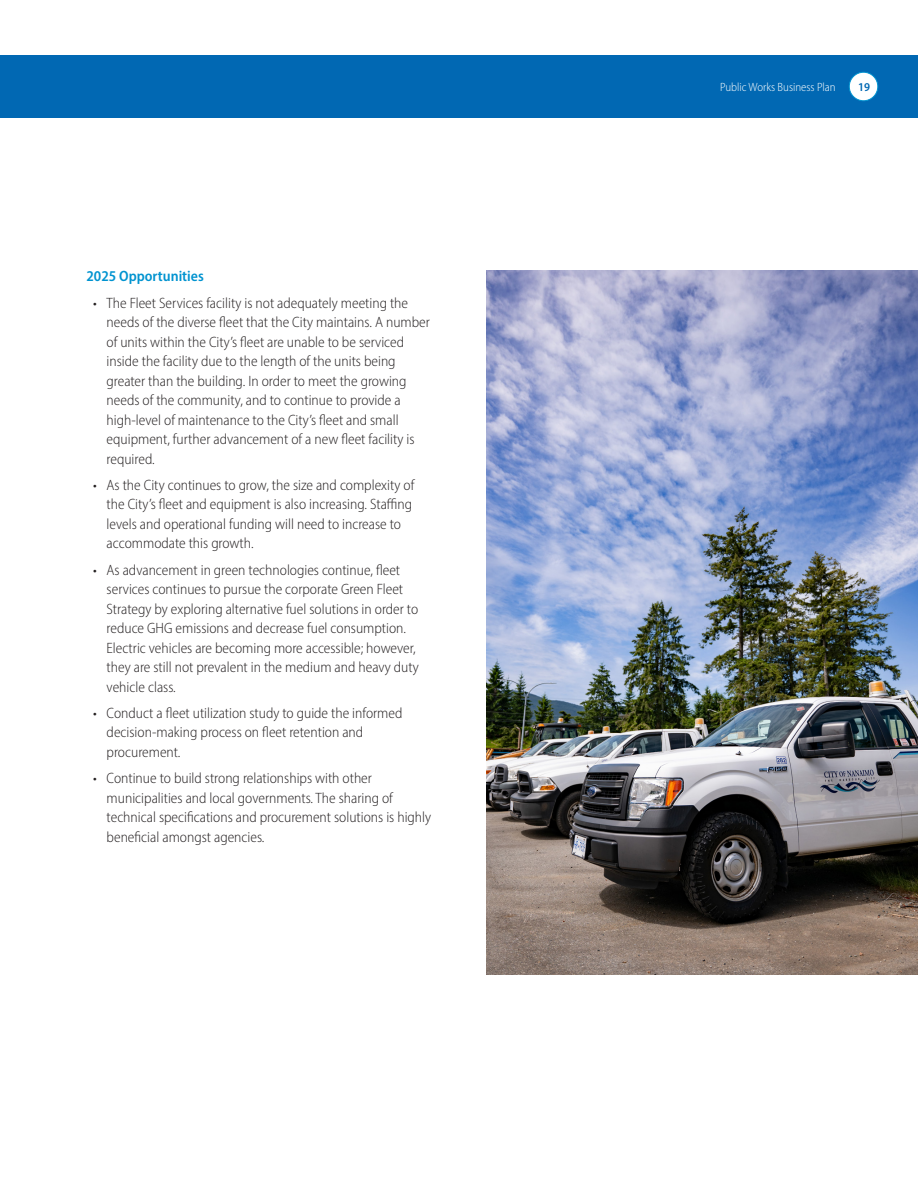
<style>
.page{position:relative;width:918px;height:1188px;background:#fff}
.page>*{position:absolute;margin:0;border:0;box-sizing:border-box;transform-origin:0 0}
.t1{font:300 semi-condensed 15px/19.5px "Myriad Pro";color:#231f20}
.t2{font:600 semi-condensed 15px "Myriad Pro";color:#0093d0}
.t3{font:300 semi-condensed 12px "Myriad Pro";color:#fff}
.t4{font:600 semi-condensed 12px "Myriad Pro";color:#0168b3}
</style>
<div class="page">
<div style="left:0;top:55px;width:918px;height:62px;background:#0168b3"></div>
<img style="left:487px;top:270px;width:431px;height:704px">
<div style="left:849px;top:72px;width:29px;height:29px;background:#fff;border-radius:50%"></div>
<div style="left:849px;top:72px;width:29px;height:29px;border:1px solid #0093d0;border-radius:50%"></div>
<p class="t2" style="left:86px;top:267px;width:119px">2025 Opportunities</p>
<p class="t1" style="left:107px;top:293px;width:325px;text-indent:-14px">• The Fleet Services facility is not adequately meeting the needs of the diverse fleet that the City maintains. A number of units within the City’s fleet are unable to be serviced inside the facility due to the length of the units being greater than the building. In order to meet the growing needs of the community, and to continue to provide a high-level of maintenance to the City’s fleet and small equipment, further advancement of a new fleet facility is required.</p>
<p class="t1" style="left:107px;top:475px;width:309px;text-indent:-14px">• As the City continues to grow, the size and complexity of the City’s fleet and equipment is also increasing. Staffing levels and operational funding will need to increase to accommodate this growth.</p>
<p class="t1" style="left:107px;top:560px;width:314px;text-indent:-14px">• As advancement in green technologies continue, fleet services continues to pursue the corporate Green Fleet Strategy by exploring alternative fuel solutions in order to reduce GHG emissions and decrease fuel consumption.<br>Electric vehicles are becoming more accessible; however, they are still not prevalent in the medium and heavy duty vehicle class.</p>
<p class="t1" style="left:107px;top:703px;width:297px;text-indent:-14px">• Conduct a fleet utilization study to guide the informed decision-making process on fleet retention and procurement.</p>
<p class="t1" style="left:107px;top:768px;width:326px;text-indent:-14px">• Continue to build strong relationships with other municipalities and local governments. The sharing of technical specifications and procurement solutions is highly beneficial amongst agencies.</p>
<p class="t3" style="left:720px;top:79px;width:117px">Public Works Business Plan</p>
<p class="t4" style="left:858px;top:79px;width:13px">19</p>
</div>
